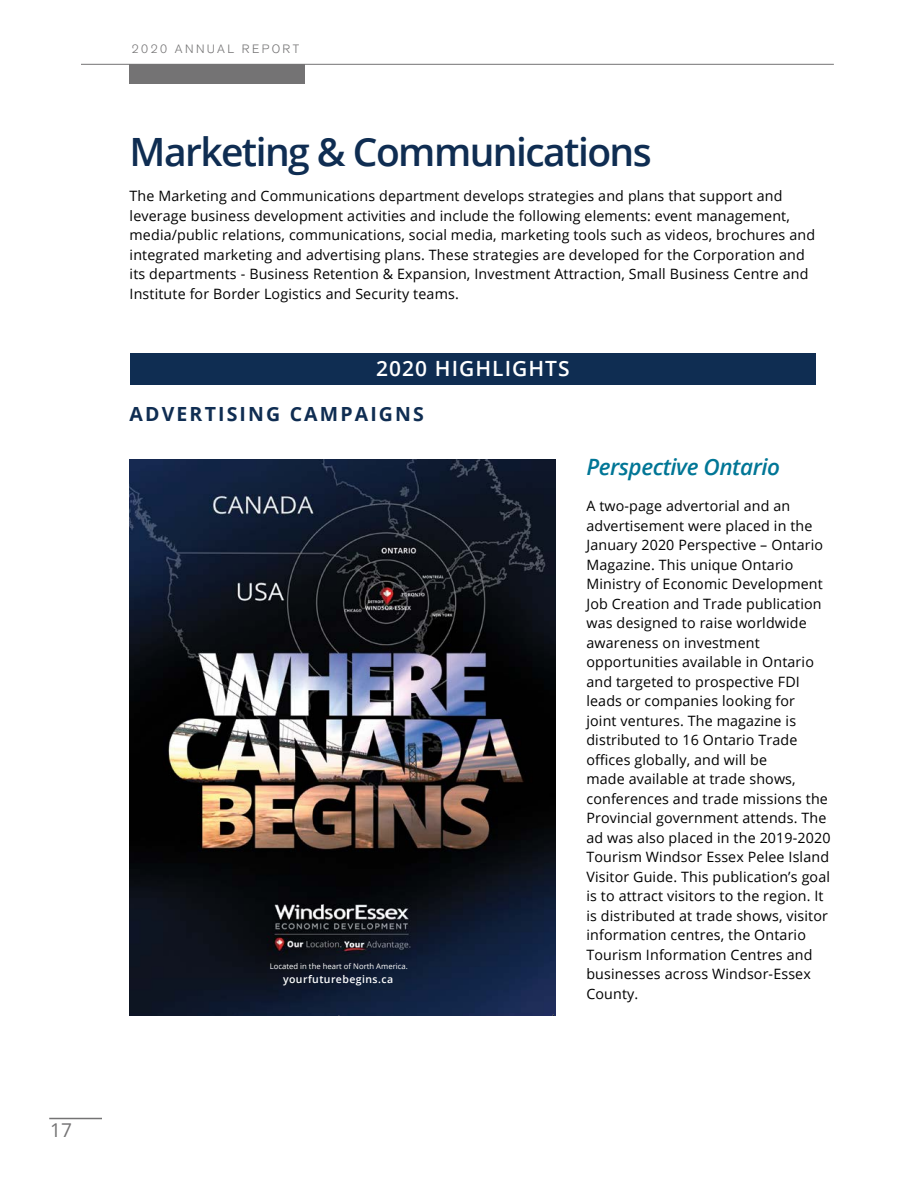
<style>
.page{position:relative;width:918px;height:1188px;background:#fff}
.page>*{position:absolute;margin:0;border:0;box-sizing:border-box;transform-origin:0 0}
.t1{font:600 39px "Open Sans";letter-spacing:-.04em;color:#0f2d52}
.t2{font:italic 600 22.5px "Open Sans";letter-spacing:-.02em;color:#007696}
.t3{font:600 21px "Open Sans";letter-spacing:.05em;color:#fff}
.t4{font:700 19.5px "Open Sans";letter-spacing:.11em;color:#0f2d52}
.t5{font:19.05px "Open Sans";color:#747374}
.t6{font:14.25px/19.5px "Open Sans";letter-spacing:.01em;color:#000}
.t7{font:300 12px "Akzidenz Grotesk BQ";letter-spacing:.2em;color:#747374}
.t8{font:600 10.5px "Open Sans";letter-spacing:.04em;color:#fff}
.t9{font:7.65px "Open Sans";color:#fff}
</style>
<div class="page">
<div style="left:129px;top:64px;width:175px;height:20px;background:#747374"></div>
<hr style="left:81px;top:64px;width:753px;height:1px;background:#747374">
<div style="left:130px;top:353px;width:685px;height:32px;background:#0f2d52"></div>
<hr style="left:49px;top:1118px;width:53px;height:1px;background:#747374">
<img style="left:130px;top:459px;width:426px;height:556px">
<svg style="left:553px;top:1010px;width:3px;height:6px"></svg>
<h3 class="t5" style="left:50px;top:1118px;width:23px">17</h3>
<p class="t7" style="left:132px;top:43px;width:169px">2020 ANNUAL REPORT</p>
<h1 class="t1" style="left:130px;top:125px;width:524px">Marketing &amp; Communications</h1>
<p class="t6" style="left:130px;top:186px;width:687px">The Marketing and Communications department develops strategies and plans that support and leverage business development activities and include the following elements: event management, media/public relations, communications, social media, marketing tools such as videos, brochures and integrated marketing and advertising plans. These strategies are developed for the Corporation and its departments - Business Retention &amp; Expansion, Investment Attraction, Small Business Centre and Institute for Border Logistics and Security teams.</p>
<h3 class="t3" style="left:376px;top:354px;width:195px">2020 HIGHLIGHTS</h3>
<h3 class="t4" style="left:130px;top:400px;width:296px">ADVERTISING CAMPAIGNS</h3>
<p class="t9" style="left:270px;top:961px;width:139px">Located in the heart of North America.</p>
<p class="t8" style="left:283px;top:972px;width:112px">yourfuturebegins.ca</p>
<h2 class="t2" style="left:586px;top:452px;width:195px">Perspective Ontario</h2>
<p class="t6" style="left:586px;top:496px;width:246px">A two-page advertorial and an advertisement were placed in the<br>January 2020 Perspective – Ontario<br>Magazine. This unique Ontario<br>Ministry of Economic Development<br>Job Creation and Trade publication was designed to raise worldwide awareness on investment opportunities available in Ontario and targeted to prospective FDI leads or companies looking for<br>joint ventures. The magazine is distributed to 16 Ontario Trade offices globally, and will be<br>made available at trade shows, conferences and trade missions the<br>Provincial government attends. The ad was also placed in the 2019-2020<br>Tourism Windsor Essex Pelee Island<br>Visitor Guide. This publication’s goal is to attract visitors to the region. It is distributed at trade shows, visitor information centres, the Ontario<br>Tourism Information Centres and businesses across Windsor-Essex<br>County.</p>
</div>
